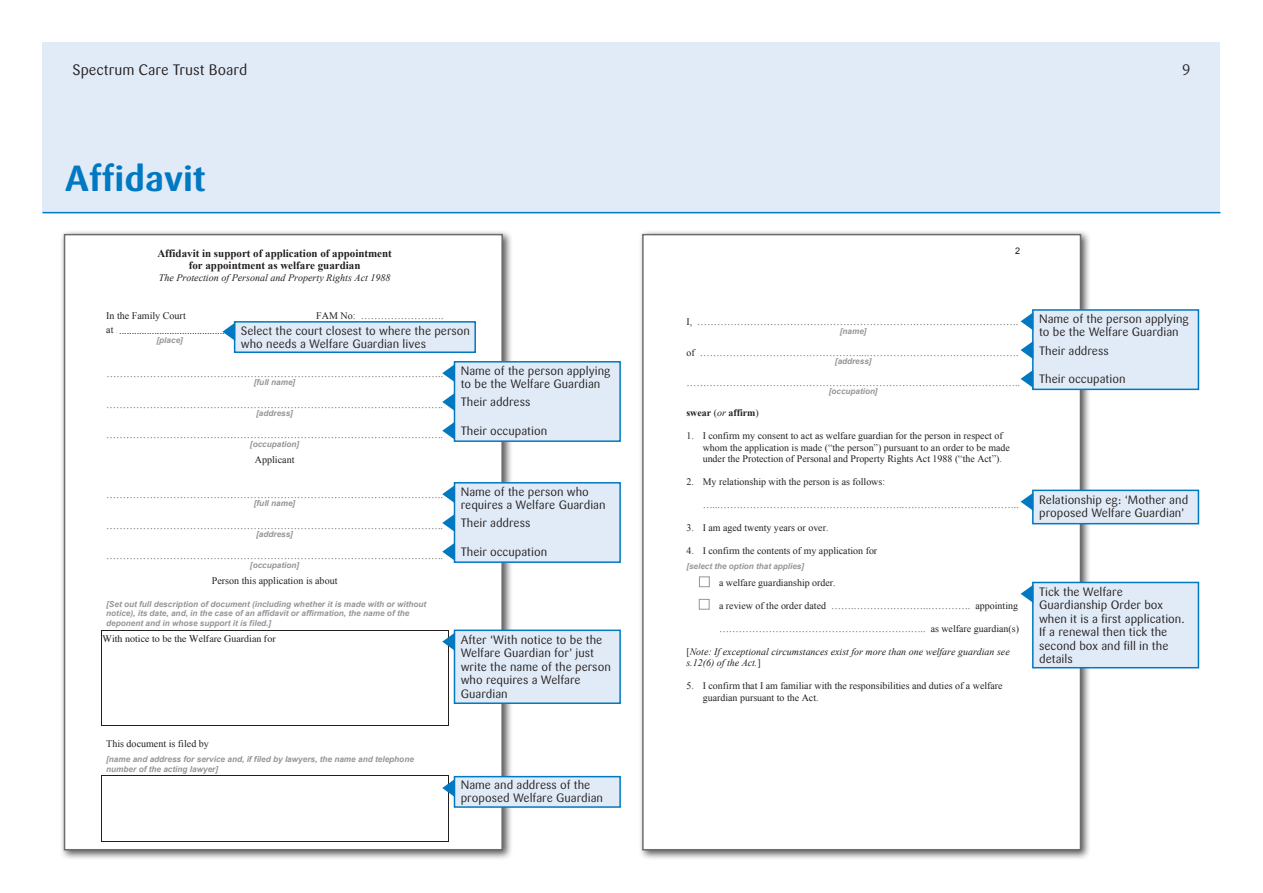
<style>
.page{position:relative;width:1263px;height:893px;background:#fff}
.page>*{position:absolute;margin:0;border:0;box-sizing:border-box;transform-origin:0 0}
.Section_head{font:700 36px "Sari";color:#0079c2}
.t1{font:15px "Sari";color:#231f20}
.t2{font:15px "Sari Regular Caps";color:#231f20}
.descriptor{font:12px/13.5px "Sari";color:#231f20}
.t3{font:700 10.95px/12.6px "Times New Roman";color:#231f20;text-align:center}
.t4{font:10.05px "Times New Roman";color:#231f20}
.t5{font:10.05px "Times";color:#231f20}
.t6{font:italic 10.05px "Times New Roman";color:#231f20}
.t7{font:9.9px/11.4px "Times New Roman";color:#231f20}
.t8{font:italic 9.9px/11.4px "Times New Roman";color:#231f20}
.t9{font:700 9.9px "Times New Roman";color:#231f20}
.t10{font:9px "Arial";color:#231f20}
.t11{font:italic 700 8.25px/9.4px "Arial";color:#939598}
.t12{font:italic 700 8.1px "Arial";color:#939598}
.s1{font-weight:400}
.s2{font-weight:400;font-style:italic}
.s3{font-style:normal}
</style>
<div class="page">
<div style="left:43px;top:43px;width:1177px;height:170px;background:#e1ebf7"></div>
<hr style="left:43px;top:212px;width:1177px;height:1px;background:#0079c2">
<div style="left:60px;top:230px;width:453px;height:631px;background:#231f20;opacity:.75"></div>
<div style="left:64px;top:234px;width:439px;height:616px;background:#fff;border:2px solid #6c6d70"></div>
<hr style="left:101px;top:630px;width:347px;height:1px;background:#231f20">
<hr style="left:101px;top:631px;width:1px;height:95px;background:#231f20">
<hr style="left:101px;top:725px;width:347px;height:1px;background:#231f20">
<hr style="left:448px;top:631px;width:1px;height:95px;background:#231f20">
<hr style="left:101px;top:775px;width:347px;height:1px;background:#231f20">
<hr style="left:101px;top:776px;width:1px;height:65px;background:#231f20">
<hr style="left:101px;top:841px;width:347px;height:1px;background:#231f20">
<hr style="left:448px;top:776px;width:1px;height:65px;background:#231f20">
<div style="left:234px;top:321px;width:242px;height:32px;background:#e1ebf7;border:2px solid #0079c2"></div>
<svg style="left:222px;top:323px;width:13px;height:18px"></svg>
<div style="left:454px;top:361px;width:167px;height:81px;background:#e1ebf7;border:2px solid #0079c2"></div>
<svg style="left:442px;top:364px;width:13px;height:18px"></svg>
<svg style="left:442px;top:393px;width:13px;height:18px"></svg>
<svg style="left:442px;top:422px;width:13px;height:18px"></svg>
<div style="left:454px;top:482px;width:167px;height:81px;background:#e1ebf7;border:2px solid #0079c2"></div>
<svg style="left:442px;top:485px;width:13px;height:18px"></svg>
<svg style="left:442px;top:514px;width:13px;height:18px"></svg>
<svg style="left:442px;top:542px;width:13px;height:19px"></svg>
<div style="left:454px;top:630px;width:167px;height:74px;background:#e1ebf7;border:2px solid #0079c2"></div>
<svg style="left:442px;top:630px;width:13px;height:21px"></svg>
<div style="left:454px;top:776px;width:167px;height:32px;background:#e1ebf7;border:2px solid #0079c2"></div>
<svg style="left:442px;top:775px;width:13px;height:22px"></svg>
<div style="left:638px;top:230px;width:453px;height:631px;background:#231f20;opacity:.75"></div>
<div style="left:642px;top:234px;width:439px;height:616px;background:#fff;border:2px solid #6c6d70"></div>
<div style="left:699px;top:576px;width:11px;height:11px;border:1px solid #939598"></div>
<div style="left:699px;top:599px;width:11px;height:11px;border:1px solid #939598"></div>
<div style="left:1032px;top:309px;width:167px;height:81px;background:#e1ebf7;border:2px solid #0079c2"></div>
<svg style="left:1020px;top:312px;width:13px;height:18px"></svg>
<svg style="left:1020px;top:341px;width:13px;height:18px"></svg>
<svg style="left:1020px;top:370px;width:13px;height:18px"></svg>
<div style="left:1032px;top:490px;width:167px;height:34px;background:#e1ebf7;border:2px solid #0079c2"></div>
<svg style="left:1020px;top:493px;width:13px;height:18px"></svg>
<div style="left:1032px;top:582px;width:167px;height:86px;background:#e1ebf7;border:2px solid #0079c2"></div>
<svg style="left:1020px;top:585px;width:13px;height:18px"></svg>
<h2 class="t1" style="left:73px;top:61px;width:176px">Spectrum Care Trust Board</h2>
<h2 class="t2" style="left:1182px;top:61px;width:10px">9</h2>
<p class="Section_head" style="left:65px;top:157px;width:142px">Affidavit</p>
<p class="t3" style="left:157px;top:246px;width:236px">Affidavit in support of application of appointment for appointment as welfare guardian</p>
<p class="t6" style="left:159px;top:271px;width:233px">The Protection of Personal and Property Rights Act 1988</p>
<p class="t4" style="left:106px;top:309px;width:81px">In the Family Court</p>
<p class="t4" style="left:316px;top:309px;width:129px">FAM No: …………………….</p>
<p class="t5" style="left:119px;top:321px;width:122px">................................................</p>
<p class="descriptor" style="left:241px;top:324px;width:231px">Select the court closest to where the person who needs a Welfare Guardian lives</p>
<p class="descriptor" style="left:461px;top:364px;width:151px">Name of the person applying to be the Welfare Guardian</p>
<p class="descriptor" style="left:461px;top:396px;width:71px">Their address</p>
<p class="descriptor" style="left:461px;top:424px;width:88px">Their occupation</p>
<p class="t11" style="left:157px;top:335px;width:28px">[place]</p>
<p class="t4" style="left:106px;top:367px;width:338px">………………………………………………………………………………………..</p>
<p class="t11" style="left:254px;top:378px;width:43px">[full name]</p>
<p class="t4" style="left:106px;top:398px;width:338px">………………………………………………………………………………………..</p>
<p class="t11" style="left:256px;top:409px;width:38px">[address]</p>
<p class="t4" style="left:106px;top:428px;width:338px">………………………………………………………………………………………..</p>
<p class="t11" style="left:250px;top:439px;width:51px">[occupation]</p>
<p class="t4" style="left:255px;top:453px;width:41px">Applicant</p>
<p class="t11" style="left:254px;top:499px;width:43px">[full name]</p>
<p class="t4" style="left:106px;top:518px;width:338px">………………………………………………………………………………………..</p>
<p class="t11" style="left:256px;top:530px;width:38px">[address]</p>
<p class="t4" style="left:106px;top:549px;width:338px">………………………………………………………………………………………..</p>
<p class="t11" style="left:250px;top:560px;width:51px">[occupation]</p>
<p class="t4" style="left:212px;top:574px;width:127px">Person this application is about</p>
<p class="t11" style="left:106px;top:599px;width:321px">[Set out full description of document (including whether it is made with or without notice), its date, and, in the case of an affidavit or affirmation, the name of the deponent and in whose support it is filed.]</p>
<p class="descriptor" style="left:461px;top:485px;width:146px">Name of the person who requires a Welfare Guardian</p>
<p class="descriptor" style="left:461px;top:517px;width:71px">Their address</p>
<p class="descriptor" style="left:461px;top:545px;width:88px">Their occupation</p>
<p class="t4" style="left:106px;top:488px;width:338px">………………………………………………………………………………………..</p>
<p class="t5" style="left:103px;top:630px;width:175px">With notice to be the Welfare Guardian for</p>
<p class="t4" style="left:106px;top:736px;width:104px">This document is filed by</p>
<p class="t11" style="left:106px;top:755px;width:309px">[name and address for service and, if filed by lawyers, the name and telephone number of the acting lawyer]</p>
<p class="descriptor" style="left:461px;top:633px;width:152px">After ‘With notice to be the<br>Welfare Guardian for’ just write the name of the person who requires a Welfare<br>Guardian</p>
<p class="descriptor" style="left:461px;top:778px;width:144px">Name and address of the proposed Welfare Guardian</p>
<p class="t10" style="left:1015px;top:245px;width:7px">2</p>
<p class="t7" style="left:686px;top:316px;width:333px">I, …………………………………………………………………………………….</p>
<p class="t12" style="left:840px;top:325px;width:28px">[name]</p>
<p class="t7" style="left:686px;top:346px;width:334px">of …………………………………………...……………………………………….</p>
<p class="t12" style="left:835px;top:356px;width:38px">[address]</p>
<p class="t7" style="left:686px;top:377px;width:335px">………………………………………………………………………………………..</p>
<p class="t12" style="left:829px;top:386px;width:50px">[occupation]</p>
<p class="t9" style="left:686px;top:406px;width:74px">swear <span class="s1">(</span><span class="s2">or</span> affirm<span class="s1">)</span></p>
<p class="t7" style="left:703px;top:430px;width:309px;text-indent:-16px">1. I confirm my consent to act as welfare guardian for the person in respect of whom the application is made (“the person”) pursuant to an order to be made under the Protection of Personal and Property Rights Act 1988 (“the Act”).</p>
<p class="t7" style="left:686px;top:476px;width:200px">2. My relationship with the person is as follows:</p>
<p class="t7" style="left:703px;top:499px;width:318px">…...………………………………………………..……………………………..</p>
<p class="t7" style="left:686px;top:522px;width:144px">3. I am aged twenty years or over.</p>
<p class="t7" style="left:686px;top:545px;width:192px">4. I confirm the contents of my application for</p>
<p class="t12" style="left:686px;top:561px;width:119px">[select the option that applies]</p>
<p class="t7" style="left:719px;top:577px;width:118px">a welfare guardianship order.</p>
<p class="t7" style="left:719px;top:600px;width:301px">a review of the order dated …….…………………..…………. appointing</p>
<p class="t7" style="left:719px;top:623px;width:302px">………………………………………………….….. as welfare guardian(s)</p>
<p class="t8" style="left:686px;top:646px;width:325px"><span class="s3">[</span>Note: If exceptional circumstances exist for more than one welfare guardian see s.12(6) of the Act.<span class="s3">]</span></p>
<p class="t7" style="left:703px;top:680px;width:301px;text-indent:-16px">5. I confirm that I am familiar with the responsibilities and duties of a welfare guardian pursuant to the Act.</p>
<p class="descriptor" style="left:1039px;top:312px;width:151px">Name of the person applying to be the Welfare Guardian</p>
<p class="descriptor" style="left:1039px;top:344px;width:71px">Their address</p>
<p class="descriptor" style="left:1039px;top:373px;width:88px">Their occupation</p>
<p class="descriptor" style="left:1039px;top:493px;width:151px">Relationship eg: ‘Mother and proposed Welfare Guardian’</p>
<p class="descriptor" style="left:1039px;top:585px;width:147px">Tick the Welfare<br>Guardianship Order box when it is a first application.<br>If a renewal then tick the second box and fill in the details</p>
</div>
